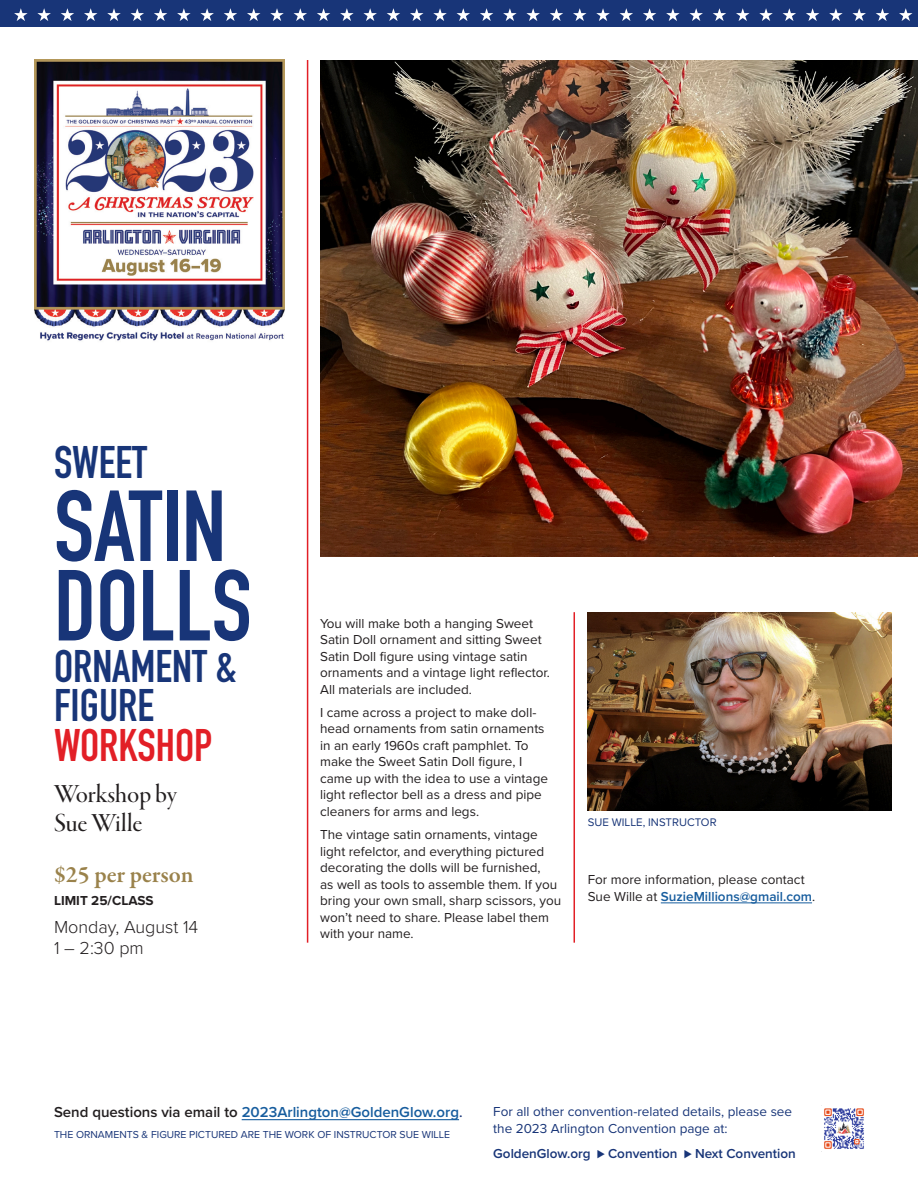
<style>
.page{position:relative;width:918px;height:1188px;background:#fff}
.page>*{position:absolute;margin:0;border:0;box-sizing:border-box;transform-origin:0 0}
.t1{font:700 99px/79.5px "DIN Condensed";color:#183578}
.t2{font:700 45px/39px "DIN Condensed";color:#183578}
.t3{font:700 45px "DIN Condensed";color:#e21f26}
.t4{font:27px/28.5px "Garamond Premr Pro Med Disp";color:#231f20}
.t5{font:600 24px "Garamond Premr Pro";color:#9a824b}
.t6{font:300 18px/21px "Proxima Nova";color:#231f20}
.t7{font:600 15px "Proxima Nova";color:#175d9e}
.t8{font:13.5px/16.5px "Proxima Nova";color:#231f20}
.t9{font:13.5px/16.5px "Proxima Nova";color:#183578}
.t10{font:600 13.5px "Proxima Nova";color:#183578}
.t11{font:700 13.5px "Proxima Nova";color:#231f20}
.t12{font:11.4px "Proxima Nova";color:#183578}
.t13{font:10.5px "Proxima Nova";color:#183578}
.s1{font-weight:600;color:#175d9e}
.s2{color:#231f20}
.s3{font-weight:500;color:#183578}
</style>
<div class="page">
<img style="left:821px;top:1105px;width:43px;height:44px">
<hr style="left:661px;top:902px;width:151px;height:1px;background:#175d9e">
<hr style="left:242px;top:1119px;width:217px;height:1px;background:#175d9e">
<img style="left:320px;top:60px;width:598px;height:497px">
<img style="left:588px;top:612px;width:304px;height:198px">
<hr style="left:307px;top:60px;width:1px;height:883px;background:#e21f26">
<hr style="left:574px;top:612px;width:1px;height:331px;background:#e21f26">
<img style="left:34px;top:60px;width:250px;height:281px">
<div style="left:0;top:0;width:918px;height:27px;background:#183578"></div>
<svg style="left:14px;top:8px;width:899px;height:13px"></svg>
<h2 class="t2" style="left:54px;top:443px;width:95px">SWEET</h2>
<h1 class="t1" style="left:54px;top:486px;width:199px">SATIN<br>DOLLS</h1>
<h2 class="t2" style="left:54px;top:647px;width:185px">ORNAMENT &amp;<br>FIGURE</h2>
<h2 class="t3" style="left:54px;top:714px;width:160px">WORKSHOP</h2>
<h3 class="t4" style="left:54px;top:781px;width:124px">Workshop by<br>Sue Wille</h3>
<h3 class="t5" style="left:54px;top:860px;width:141px">$25 per person</h3>
<p class="t11" style="left:54px;top:891px;width:101px">LIMIT 25/CLASS</p>
<h3 class="t6" style="left:54px;top:915px;width:146px">Monday, August 14<br>1 – 2:30 pm</h3>
<p class="t8" style="left:320px;top:614px;width:231px">You will make both a hanging Sweet Satin Doll ornament and sitting Sweet Satin Doll figure using vintage satin ornaments and a vintage light reflector.<br>All materials are included.</p>
<p class="t8" style="left:320px;top:703px;width:229px">I came across a project to make doll&shy;head ornaments from satin ornaments in an early 1960s craft pamphlet. To make the Sweet Satin Doll figure, I came up with the idea to use a vintage light reflector bell as a dress and pipe cleaners for arms and legs.</p>
<p class="t8" style="left:320px;top:826px;width:243px">The vintage satin ornaments, vintage light refelctor, and everything pictured decorating the dolls will be furnished,<br>as well as tools to assemble them. If you bring your own small, sharp scissors, you won’t need to share. Please label them with your name.</p>
<p class="t12" style="left:588px;top:814px;width:130px">SUE WILLE, INSTRUCTOR</p>
<p class="t8" style="left:588px;top:871px;width:229px">For more information, please contact<br>Sue Wille at <span class="s1">SuzieMillions@gmail.com</span>.</p>
<p class="t7" style="left:54px;top:1101px;width:410px"><span class="s2">Send questions via email to</span> 2023Arlington@GoldenGlow.org<span class="s3">.</span></p>
<p class="t13" style="left:54px;top:1126px;width:398px">THE ORNAMENTS &amp; FIGURE PICTURED ARE THE WORK OF INSTRUCTOR SUE WILLE</p>
<p class="t9" style="left:493px;top:1103px;width:300px">For all other convention-related details, please see the 2023 Arlington Convention page at:</p>
<p class="t10" style="left:493px;top:1144px;width:304px">GoldenGlow.org ⊲ Convention ⊲ Next Convention</p>
</div>
